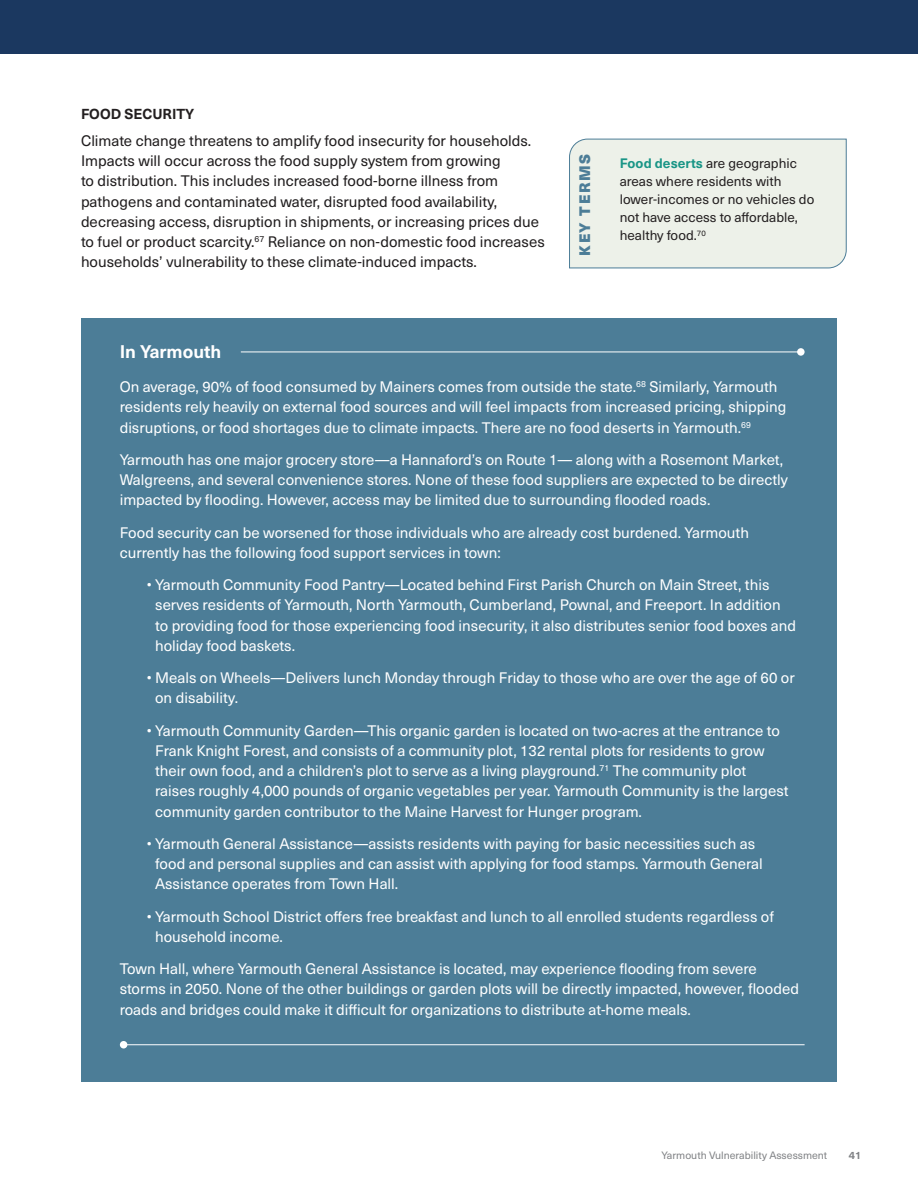
<style>
.page{position:relative;width:918px;height:1188px;background:#fff}
.page>*{position:absolute;margin:0;border:0;box-sizing:border-box;transform-origin:0 0}
.t1{font:700 18px "Neue Haas Unica W1 G";color:#fff}
.t2{font:15px/20.2px "Neue Haas Unica W1 G";color:#fff}
.t3{font:15px/20.2px "Neue Haas Unica W1 G";color:#1f1c1d}
.t4{font:900 15px "Neue Haas Unica W1 G";letter-spacing:.11em;color:#4c7d97}
.t5{font:700 14.25px "Neue Haas Unica W1 G";color:#231f20}
.t6{font:13.5px/18px "Neue Haas Unica W1 G";color:#231f20}
.t7{font:10.5px "Neue Haas Unica W1 G";color:#808285}
.t8{font:700 10.5px "Neue Haas Unica W1 G";color:#808285}
.s1{color:#231f20}
.s2{font-weight:700;color:#199586}
</style>
<div class="page">
<div style="left:569px;top:138px;width:278px;height:131px;background:#edf1e9"></div>
<div style="left:0;top:0;width:918px;height:54px;background:#1b3860"></div>
<div style="left:81px;top:318px;width:756px;height:764px;background:#4c7d97"></div>
<hr style="left:241px;top:352px;width:560px;height:1px;background:#fff">
<div style="left:797px;top:348px;width:8px;height:8px;background:#fff;border-radius:50%"></div>
<hr style="left:124px;top:1044px;width:681px;height:1px;background:#fff">
<div style="left:120px;top:1041px;width:7px;height:7px;background:#fff;border-radius:50%"></div>
<p class="t5" style="left:81px;top:103px;width:115px">FOOD SECURITY</p>
<p class="t3" style="left:81px;top:130px;width:465px">Climate change threatens to amplify food insecurity for households<span class="s1">.<br></span>Impacts will occur across the food supply system from growing<br>to distribution<span class="s1">.</span> This includes increased food-borne illness from pathogens and contaminated water, disrupted food availability, decreasing access, disruption in shipments, or increasing prices due to fuel or product scarcity.<sup>67</sup> Reliance on non-domestic food increases households’ vulnerability to these climate-induced impacts.</p>
<p class="t4" style="left:573px;top:256px;width:103px;rotate:-90deg">KEY TERMS</p>
<p class="t6" style="left:620px;top:154px;width:196px"><span class="s2">Food deserts</span> are geographic areas where residents with lower-incomes or no vehicles do not have access to affordable, healthy food.<sup>70</sup></p>
<p class="t1" style="left:120px;top:338px;width:103px">In Yarmouth</p>
<p class="t2" style="left:120px;top:376px;width:668px">On average, 90% of food consumed by Mainers comes from outside the state.<sup>68</sup> Similarly, Yarmouth residents rely heavily on external food sources and will feel impacts from increased pricing, shipping disruptions, or food shortages due to climate impacts. There are no food deserts in Yarmouth.<sup>69</sup></p>
<p class="t2" style="left:120px;top:449px;width:670px">Yarmouth has one major grocery store—a Hannaford’s on Route 1— along with a Rosemont Market,<br>Walgreens, and several convenience stores. None of these food suppliers are expected to be directly impacted by flooding. However, access may be limited due to surrounding flooded roads.</p>
<p class="t2" style="left:120px;top:521px;width:631px">Food security can be worsened for those individuals who are already cost burdened. Yarmouth currently has the following food support services in town:</p>
<p class="t2" style="left:155px;top:574px;width:642px;text-indent:-8px">• Yarmouth Community Food Pantry—Located behind First Parish Church on Main Street, this serves residents of Yarmouth, North Yarmouth, Cumberland, Pownal, and Freeport. In addition to providing food for those experiencing food insecurity, it also distributes senior food boxes and holiday food baskets.</p>
<p class="t2" style="left:155px;top:667px;width:641px;text-indent:-8px">• Meals on Wheels—Delivers lunch Monday through Friday to those who are over the age of 60 or on disability.</p>
<p class="t2" style="left:155px;top:719px;width:635px;text-indent:-8px">• Yarmouth Community Garden—This organic garden is located on two-acres at the entrance to Frank Knight Forest, and consists of a community plot, 132 rental plots for residents to grow their own food, and a children’s plot to serve as a living playground.<sup>71</sup> The community plot raises roughly 4,000 pounds of organic vegetables per year. Yarmouth Community is the largest community garden contributor to the Maine Harvest for Hunger program.</p>
<p class="t2" style="left:155px;top:833px;width:609px;text-indent:-8px">• Yarmouth General Assistance—assists residents with paying for basic necessities such as food and personal supplies and can assist with applying for food stamps. Yarmouth General<br>Assistance operates from Town Hall.</p>
<p class="t2" style="left:155px;top:905px;width:620px;text-indent:-8px">• Yarmouth School District offers free breakfast and lunch to all enrolled students regardless of household income.</p>
<p class="t2" style="left:120px;top:958px;width:681px">Town Hall, where Yarmouth General Assistance is located, may experience flooding from severe storms in 2050. None of the other buildings or garden plots will be directly impacted, however, flooded roads and bridges could make it difficult for organizations to distribute at-home meals.</p>
<p class="t7" style="left:662px;top:1148px;width:167px">Yarmouth Vulnerability Assessment</p>
<p class="t8" style="left:849px;top:1148px;width:14px">41</p>
</div>
